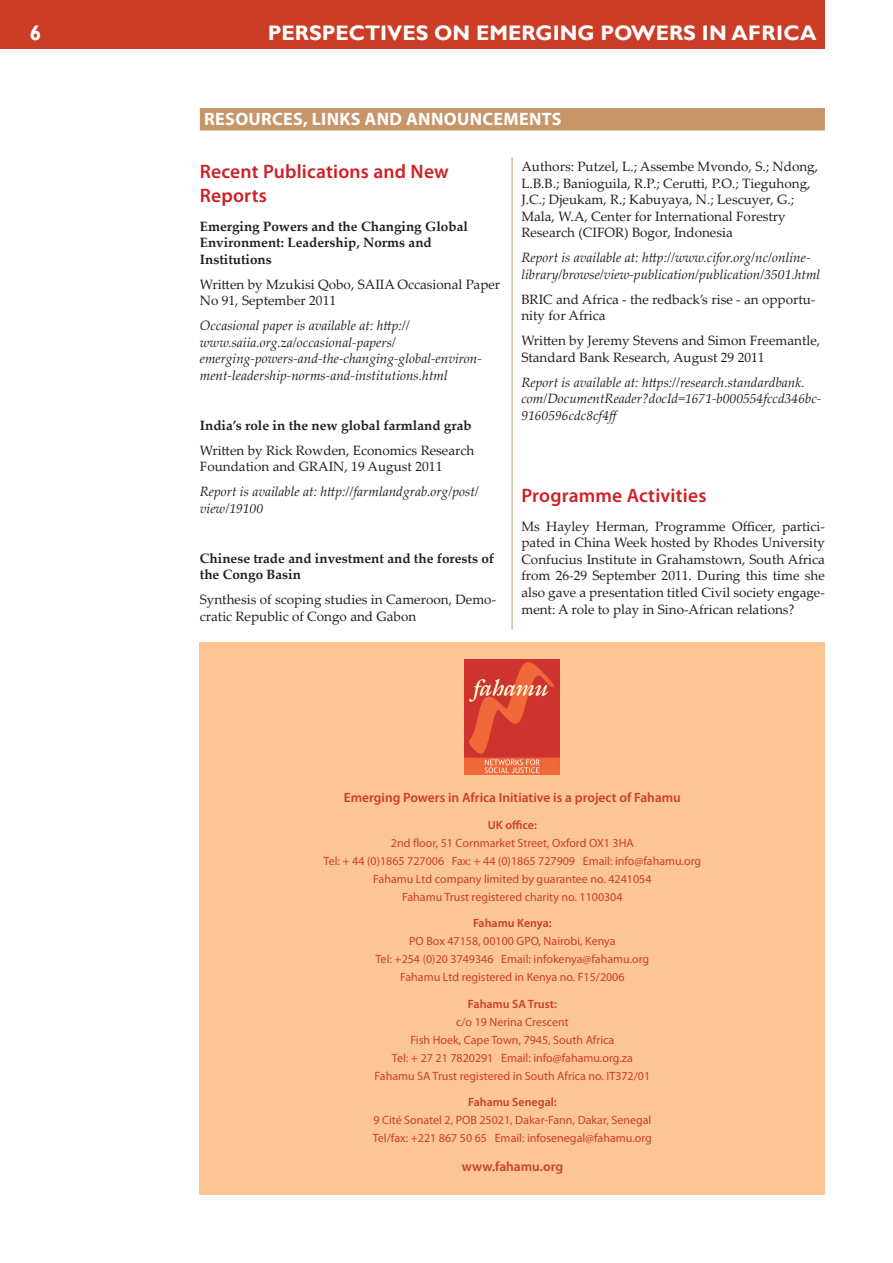
<style>
.page{position:relative;width:893px;height:1263px;background:#fff}
.page>*{position:absolute;margin:0;border:0;box-sizing:border-box;transform-origin:0 0}
.t1{font:700 21px "Gill Sans";color:#fff}
.Heading_2{font:600 19.5px/23.4px "Myriad Pro";letter-spacing:.01em;color:#cf2026}
.subject{font:700 18px "Myriad Pro";letter-spacing:.02em;color:#fff}
.t2{font:13.5px/16.5px "Palatino Linotype";color:#231f20}
.about_author{font:italic 13.5px/16.5px "Palatino Linotype";color:#231f20}
.t3{font:700 13.5px/16.5px "Palatino Linotype";color:#231f20}
.t4{font:600 13.5px "Myriad Pro";color:#cc3d27}
.t5{font:12px/18px "Myriad Pro";color:#cc3d27;text-align:center}
.s1{font-weight:600}
</style>
<div class="page">
<div style="left:0;top:0;width:825px;height:49px;background:#cc3d27"></div>
<hr style="left:512px;top:157px;width:1px;height:472px;background:#c7956a">
<div style="left:200px;top:108px;width:625px;height:23px;background:#c7956a"></div>
<div style="left:200px;top:642px;width:625px;height:553px;background:#fcc694"></div>
<img style="left:465px;top:659px;width:95px;height:116px">
<h1 class="t1" style="left:30px;top:21px;width:13px">6</h1>
<h1 class="t1" style="left:268px;top:21px;width:550px">PERSPECTIVES ON EMERGING POWERS IN AFRICA</h1>
<p class="subject" style="left:204px;top:107px;width:359px">RESOURCES, LINKS AND ANNOUNCEMENTS</p>
<p class="Heading_2" style="left:200px;top:159px;width:250px">Recent Publications and New<br>Reports</p>
<p class="t3" style="left:200px;top:217px;width:270px">Emerging Powers and the Changing Global<br>Environment: Leadership, Norms and<br>Institutions</p>
<p class="t2" style="left:200px;top:275px;width:302px">Written by Mzukisi Qobo, SAIIA Occasional Paper<br>No 91, September 2011</p>
<p class="about_author" style="left:200px;top:317px;width:284px">Occasional paper is available at: http:// www.saiia.org.za/occasional-papers/ emerging-powers-and-the-changing-global-environ&shy;ment-leadership-norms-and-institutions.html</p>
<p class="t3" style="left:200px;top:416px;width:273px">India’s role in the new global farmland grab</p>
<p class="t2" style="left:200px;top:441px;width:276px">Written by Rick Rowden, Economics Research<br>Foundation and GRAIN, 19 August 2011</p>
<p class="about_author" style="left:200px;top:483px;width:280px">Report is available at: http://farmlandgrab.org/post/ view/19100</p>
<p class="t3" style="left:200px;top:550px;width:296px">Chinese trade and investment and the forests of the Congo Basin</p>
<p class="t2" style="left:200px;top:591px;width:298px">Synthesis of scoping studies in Cameroon, Demo&shy;cratic Republic of Congo and Gabon</p>
<p class="t2" style="left:521px;top:158px;width:298px">Authors: Putzel, L.; Assembe Mvondo, S.; Ndong, L.B.B.; Banioguila, R.P.; Cerutti, P.O.; Tieguhong, J.C.; Djeukam, R.; Kabuyaya, N.; Lescuyer, G.; Mala, W.A, Center for International Forestry Research (CIFOR) Bogor, Indonesia</p>
<p class="about_author" style="left:521px;top:249px;width:300px">Report is available at: http://www.cifor.org/nc/online&shy;library/browse/view-publication/publication/3501.html</p>
<p class="t2" style="left:521px;top:290px;width:296px">BRIC and Africa - the redback’s rise - an opportu&shy;nity for Africa</p>
<p class="t2" style="left:521px;top:332px;width:300px">Written by Jeremy Stevens and Simon Freemantle,<br>Standard Bank Research, August 29 2011</p>
<p class="about_author" style="left:521px;top:373px;width:301px">Report is available at: https://research.standardbank. com/DocumentReader?docId=1671-b000554fccd346bc-<br>9160596cdc8cf4ff</p>
<p class="Heading_2" style="left:521px;top:483px;width:187px">Programme Activities</p>
<p class="t2" style="left:521px;top:518px;width:305px;text-align:justify">Ms Hayley Herman, Programme Officer, partici&shy;pated in China Week hosted by Rhodes University Confucius Institute in Grahamstown, South Africa from 26-29 September 2011. During this time she also gave a presentation titled Civil society engage&shy;ment: A role to play in Sino-African relations?</p>
<p class="t4" style="left:344px;top:789px;width:339px">Emerging Powers in Africa Initiative is a project of Fahamu</p>
<p class="t5" style="left:324px;top:815px;width:379px"><span class="s1">UK office:<br></span>2nd floor, 51 Cornmarket Street, Oxford OX1 3HA<br>Tel: + 44 (0)1865 727006 Fax: + 44 (0)1865 727909 Email: info@fahamu.org Fahamu Ltd company limited by guarantee no. 4241054<br>Fahamu Trust registered charity no. 1100304</p>
<p class="t5" style="left:376px;top:914px;width:275px"><span class="s1">Fahamu Kenya:<br></span>PO Box 47158, 00100 GPO, Nairobi, Kenya<br>Tel: +254 (0)20 3749346 Email: infokenya@fahamu.org Fahamu Ltd registered in Kenya no. F15/2006</p>
<p class="t5" style="left:375px;top:994px;width:277px"><span class="s1">Fahamu SA Trust:<br></span>c/o 19 Nerina Crescent<br>Fish Hoek, Cape Town, 7945, South Africa<br>Tel: + 27 21 7820291 Email: info@fahamu.org.za Fahamu SA Trust registered in South Africa no. IT372/01</p>
<p class="t5" style="left:373px;top:1093px;width:281px"><span class="s1">Fahamu Senegal:<br></span>9 Cité Sonatel 2, POB 25021, Dakar-Fann, Dakar, Senegal<br>Tel/fax: +221 867 50 65 Email: infosenegal@fahamu.org</p>
<p class="t4" style="left:462px;top:1158px;width:103px">www.fahamu.org</p>
</div>
